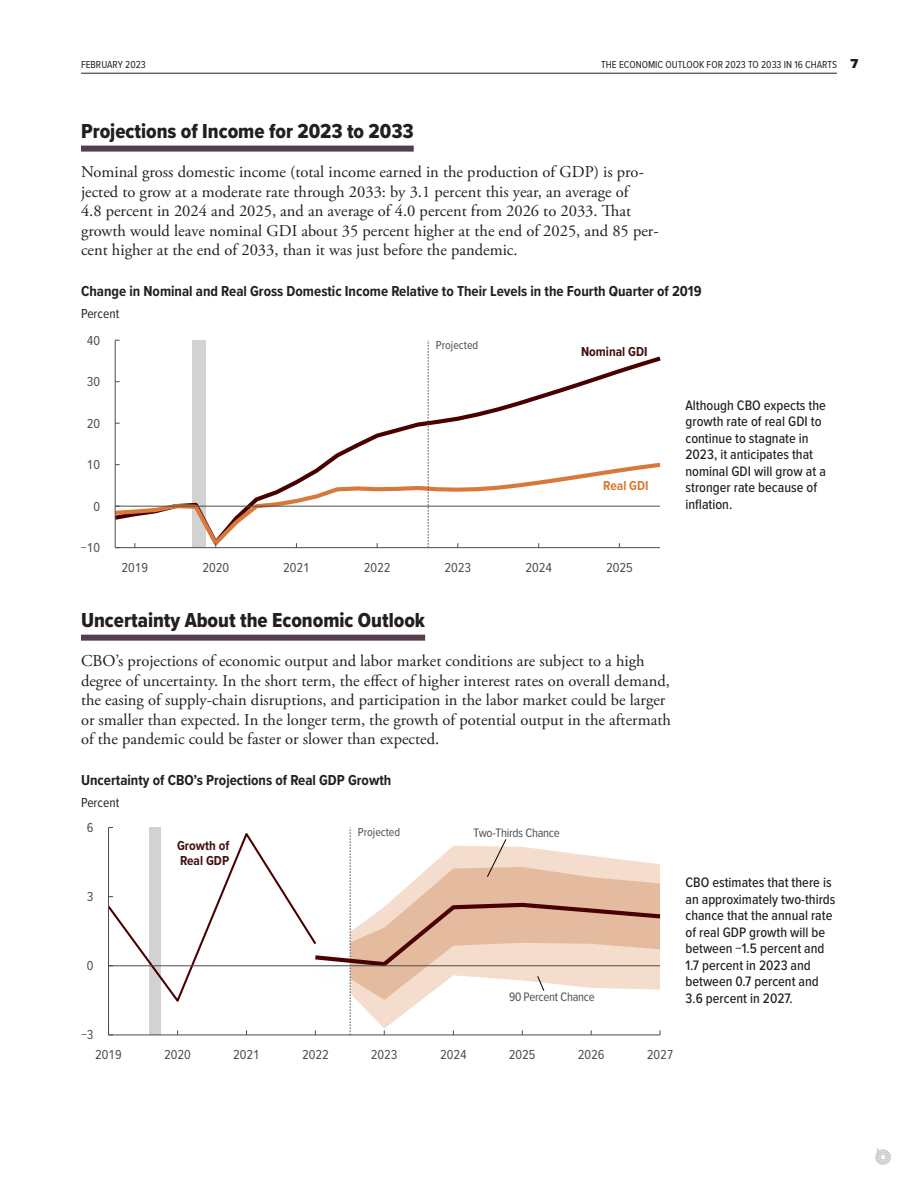
<style>
.page{position:relative;width:918px;height:1188px;background:#fff}
.page>*{position:absolute;margin:0;border:0;box-sizing:border-box;transform-origin:0 0}
.bd2_ahead{font:21px "Proxima Nova Cond Extrabld";color:#231f20}
.bd5_bodytext{font:16.5px/19.5px "Adobe Garamond Pro";color:#231f20}
.f2_title{font:700 15px "Proxima Nova Cond";color:#231f20}
.f8_caption_text{font:500 14.25px/16.5px "Proxima Nova Cond";color:#231f20}
.t1{font:13.5px "Proxima Nova T Cond";color:#4d4d4d}
.t2{font:700 13.5px/14.2px "Proxima Nova T Cond";color:#411}
.units{font:13.5px "Proxima Nova Cond";color:#231f20}
.t3{font:700 13.5px "Proxima Nova T Cond";color:#3f0f0f}
.t4{font:700 13.5px "Proxima Nova T Cond";color:#d97a36}
.t5{font:12.75px "Proxima Nova T Cond";letter-spacing:-.02em;color:#4e4f4f}
.t6{font:12px "Proxima Nova T Cond";color:#4c4b4c}
.t7{font:10.5px "Proxima Nova Cond";color:#231f20}
.s1{font-family:"Proxima Nova";font-weight:900;font-size:13.5px}
</style>
<div class="page">
<svg style="left:875px;top:1148px;width:16px;height:17px"></svg>
<hr style="left:81px;top:73px;width:756px;height:1px;background:#231f20">
<div style="left:81px;top:146px;width:333px;height:6px;background:#523e4d"></div>
<div style="left:193px;top:340px;width:13px;height:208px;background:#d2d2d2"></div>
<svg style="left:116px;top:353px;width:544px;height:107px"></svg>
<svg style="left:116px;top:460px;width:544px;height:87px"></svg>
<hr style="left:115px;top:506px;width:545px;height:1px;background:#4c4b4c">
<svg style="left:428px;top:340px;width:1px;height:207px"></svg>
<hr style="left:115px;top:340px;width:1px;height:208px;background:#4c4b4c">
<hr style="left:115px;top:547px;width:545px;height:1px;background:#4c4b4c">
<div style="left:81px;top:635px;width:344px;height:6px;background:#523e4d"></div>
<svg style="left:108px;top:827px;width:553px;height:209px"></svg>
<p class="t7" style="left:81px;top:56px;width:22px">Februar</p>
<p class="t7" style="left:118px;top:56px;width:30px">y 2023</p>
<p class="t7" style="left:601px;top:56px;width:258px">THE ECONOMIC OUTLOOK FOR 2023 TO 2033 IN 16 CHARTS <span class="s1">7</span></p>
<p class="bd2_ahead" style="left:81px;top:116px;width:334px">Projections of Income for 2023 to 2033</p>
<p class="bd5_bodytext" style="left:81px;top:163px;width:579px">Nominal gross domestic income (total income earned in the production of GDP) is pro&shy;jected to grow at a moderate rate through 2033: by 3.1 percent this year, an average of<br>4.8 percent in 2024 and 2025, and an average of 4.0 percent from 2026 to 2033. That growth would leave nominal GDI about 35 percent higher at the end of 2025, and 85 per&shy;cent higher at the end of 2033, than it was just before the pandemic.</p>
<p class="f2_title" style="left:81px;top:280px;width:622px">Change in Nominal and Real Gross Domestic Income Relative to Their Levels in the Fourth Quarter of 2019</p>
<p class="units" style="left:81px;top:304px;width:40px">Percent</p>
<p class="t6" style="left:436px;top:338px;width:44px">Projected</p>
<p class="t1" style="left:87px;top:332px;width:15px">40</p>
<p class="t3" style="left:581px;top:343px;width:68px">Nominal GDI</p>
<p class="t1" style="left:87px;top:374px;width:15px">30</p>
<p class="t1" style="left:87px;top:415px;width:15px">20</p>
<p class="t1" style="left:87px;top:457px;width:15px">10</p>
<p class="t1" style="left:94px;top:498px;width:8px">0</p>
<p class="t1" style="left:81px;top:540px;width:21px">−10</p>
<p class="t4" style="left:603px;top:477px;width:47px">Real GDI</p>
<p class="t1" style="left:122px;top:559px;width:28px">2019</p>
<p class="t1" style="left:202px;top:559px;width:28px">2020</p>
<p class="t1" style="left:283px;top:559px;width:28px">2021</p>
<p class="t1" style="left:364px;top:559px;width:28px">2022</p>
<p class="t1" style="left:445px;top:559px;width:28px">2023</p>
<p class="t1" style="left:525px;top:559px;width:28px">2024</p>
<p class="t1" style="left:606px;top:559px;width:28px">2025</p>
<p class="f8_caption_text" style="left:686px;top:397px;width:142px">Although CBO expects the growth rate of real GDI to continue to stagnate in<br>2023, it anticipates that nominal GDI will grow at a stronger rate because of inflation.</p>
<p class="bd2_ahead" style="left:81px;top:605px;width:346px">Uncertainty About the Economic Outlook</p>
<p class="bd5_bodytext" style="left:81px;top:652px;width:591px">CBO’s projections of economic output and labor market conditions are subject to a high degree of uncertainty. In the short term, the effect of higher interest rates on overall demand, the easing of supply-chain disruptions, and participation in the labor market could be larger or smaller than expected. In the longer term, the growth of potential output in the aftermath of the pandemic could be faster or slower than expected.</p>
<p class="f2_title" style="left:81px;top:769px;width:312px">Uncertainty of CBO’s Projections of Real GDP Growth</p>
<p class="units" style="left:81px;top:793px;width:40px">Percent</p>
<p class="t6" style="left:358px;top:825px;width:44px">Projected</p>
<p class="t1" style="left:87px;top:819px;width:8px">6</p>
<p class="t5" style="left:473px;top:825px;width:88px">Two-Thirds Chance</p>
<p class="t1" style="left:87px;top:889px;width:8px">3</p>
<p class="t1" style="left:87px;top:958px;width:8px">0</p>
<p class="t1" style="left:81px;top:1027px;width:14px">−3</p>
<p class="t2" style="left:177px;top:839px;width:54px">Growth of<br>Real GDP</p>
<p class="t5" style="left:509px;top:990px;width:87px">90 Percent Chance</p>
<p class="t1" style="left:95px;top:1046px;width:28px">2019</p>
<p class="t1" style="left:164px;top:1046px;width:28px">2020</p>
<p class="t1" style="left:233px;top:1046px;width:28px">2021</p>
<p class="t1" style="left:302px;top:1046px;width:28px">2022</p>
<p class="t1" style="left:371px;top:1046px;width:28px">2023</p>
<p class="t1" style="left:440px;top:1046px;width:28px">2024</p>
<p class="t1" style="left:509px;top:1046px;width:28px">2025</p>
<p class="t1" style="left:578px;top:1046px;width:28px">2026</p>
<p class="t1" style="left:647px;top:1046px;width:28px">2027</p>
<p class="f8_caption_text" style="left:686px;top:875px;width:151px">CBO estimates that there is an approximately two-thirds chance that the annual rate of real GDP growth will be between −1.5 percent and<br>1.7 percent in 2023 and between 0.7 percent and<br>3.6 percent in 2027.</p>
</div>
